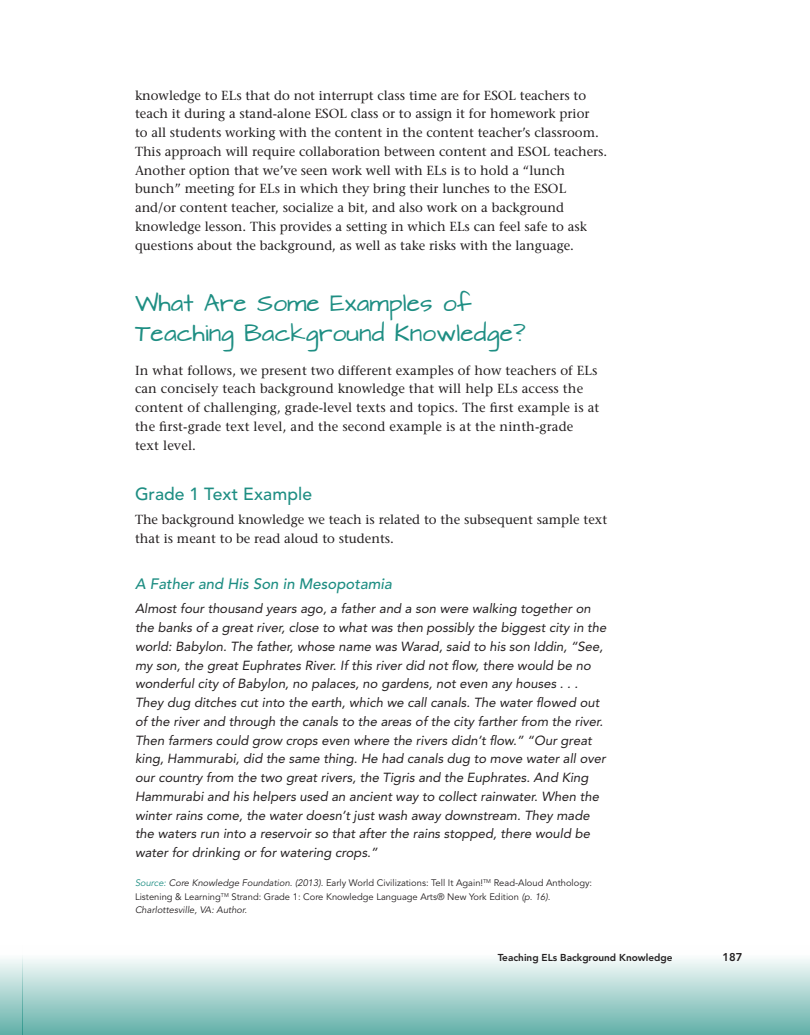
<style>
.page{position:relative;width:810px;height:1035px;background:#fff}
.page>*{position:absolute;margin:0;border:0;box-sizing:border-box;transform-origin:0 0}
.t1{font:20px/30px "Architects Daughter";color:#1e8e83}
.t2{font:500 17.5px "Avenir LT Std";letter-spacing:.005em;color:#1e8e83}
.t3{font:italic 500 15px "Avenir LT Std";color:#1e8e83}
.SE3_TEXT{font:italic 13.12px/18.8px "Avenir LT Std";color:#231f20}
.EEA{font:500 13.12px/18.8px "Stone Serif Std";color:#231f20}
.TEXT{font:500 13.12px/18.8px "Stone Serif Std";letter-spacing:.01em;color:#231f20}
.t4{font:800 11.25px "Avenir LT Std";color:#231f20}
.t5{font:800 10px "Avenir LT Std";color:#231f20}
.SN{font:9.38px/13.8px "Avenir LT Std";color:#231f20}
.s1{font-style:italic;color:#1e8e83}
.s2{font-style:italic}
</style>
<div class="page">
<div style="left:0;top:945px;width:22px;height:90px;background:linear-gradient(to bottom,#fff,#63b1a9)"></div>
<div style="left:22px;top:945px;width:788px;height:90px;background:linear-gradient(to bottom,#fff,#63b1a9)"></div>
<p class="EEA" style="left:135px;top:86px;width:474px">knowledge to ELs that do not interrupt class time are for ESOL teachers to teach it during a stand-alone ESOL class or to assign it for homework prior<br>to all students working with the content in the content teacher’s classroom.<br>This approach will require collaboration between content and ESOL teachers.<br>Another option that we’ve seen work well with ELs is to hold a “lunch bunch” meeting for ELs in which they bring their lunches to the ESOL and/or content teacher, socialize a bit, and also work on a background knowledge lesson. This provides a setting in which ELs can feel safe to ask questions about the background, as well as take risks with the language.</p>
<h1 class="t1" style="left:135px;top:289px;width:392px">What Are Some Examples of<br>Teaching Background Knowledge?</h1>
<p class="TEXT" style="left:135px;top:361px;width:466px">In what follows, we present two different examples of how teachers of ELs can concisely teach background knowledge that will help ELs access the content of challenging, grade-level texts and topics. The first example is at the first-grade text level, and the second example is at the ninth-grade text level.</p>
<h2 class="t2" style="left:135px;top:483px;width:179px">Grade 1 Text Example</h2>
<p class="TEXT" style="left:135px;top:510px;width:474px">The background knowledge we teach is related to the subsequent sample text that is meant to be read aloud to students.</p>
<h3 class="t3" style="left:135px;top:575px;width:259px">A Father and His Son in Mesopotamia</h3>
<p class="SE3_TEXT" style="left:135px;top:600px;width:473px">Almost four thousand years ago, a father and a son were walking together on the banks of a great river, close to what was then possibly the biggest city in the world: Babylon. The father, whose name was Warad, said to his son Iddin, “See, my son, the great Euphrates River. If this river did not flow, there would be no wonderful city of Babylon, no palaces, no gardens, not even any houses . . .<br>They dug ditches cut into the earth, which we call canals. The water flowed out of the river and through the canals to the areas of the city farther from the river.<br>Then farmers could grow crops even where the rivers didn’t flow.” “Our great king, Hammurabi, did the same thing. He had canals dug to move water all over our country from the two great rivers, the Tigris and the Euphrates. And King Hammurabi and his helpers used an ancient way to collect rainwater. When the winter rains come, the water doesn’t just wash away downstream. They made the waters run into a reservoir so that after the rains stopped, there would be water for drinking or for watering crops.”</p>
<p class="SN" style="left:135px;top:876px;width:459px"><span class="s1">Source:</span> <span class="s2">Core Knowledge Foundation. (2013).</span> Early World Civilizations: Tell It Again!<sup>TM</sup> Read-Aloud Anthology:<br>Listening &amp; Learning<sup>TM</sup> Strand: Grade 1: Core Knowledge Language Arts® New York Edition <span class="s2">(p. 16).<br>Charlottesville, VA: Author.</span></p>
<p class="t5" style="left:498px;top:952px;width:176px">Teaching ELs Background Knowledge</p>
<p class="t4" style="left:723px;top:950px;width:21px">187</p>
</div>
